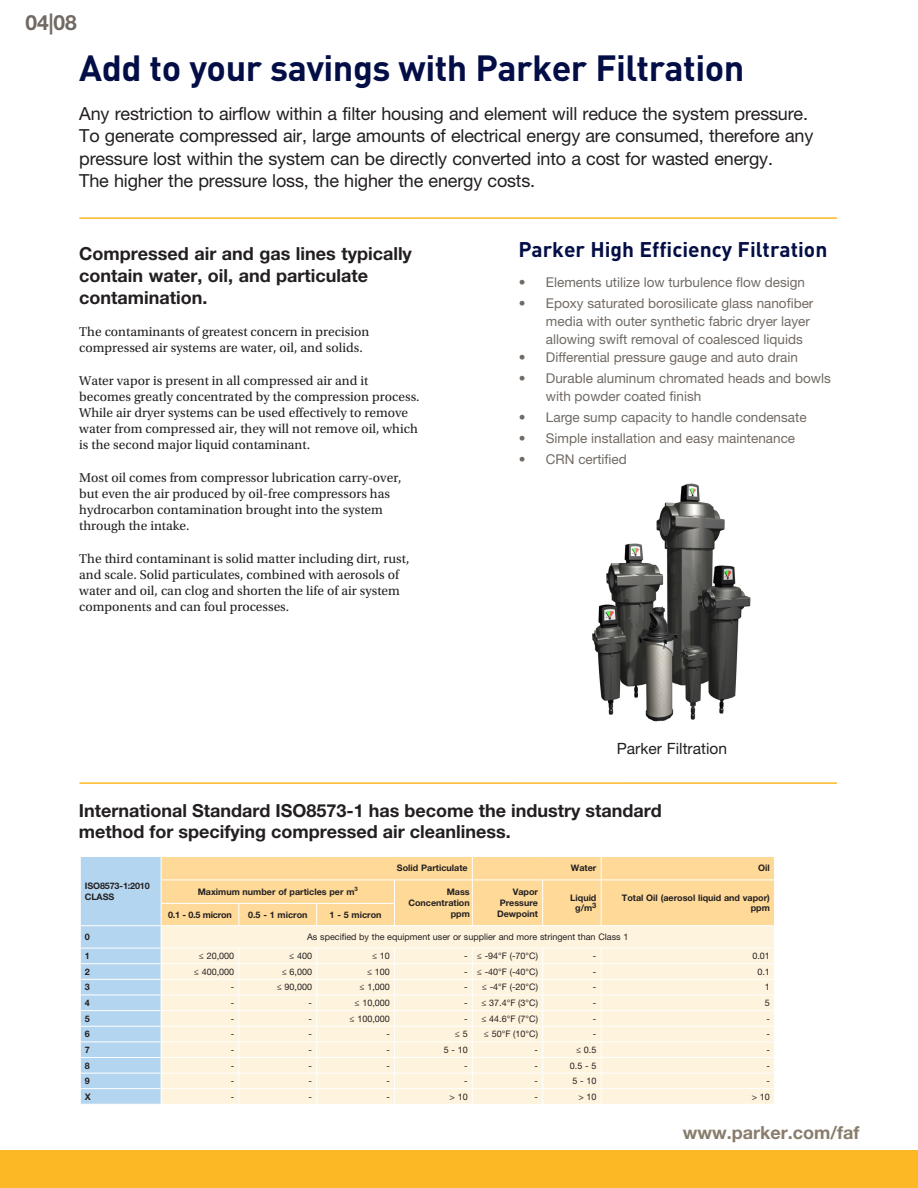
<style>
.page{position:relative;width:918px;height:1188px;background:#fff}
.page>*{position:absolute;margin:0;border:0;box-sizing:border-box;transform-origin:0 0}
.headline{font:700 36px "DINOT";letter-spacing:-.015em;color:#030e46}
.t1{font:700 21px "DINOT";color:#030e46}
.t2{font:700 21px "Helvetica Neue LT Std";color:#716963}
.sub_head{font:18px/22.5px "Helvetica Neue LT Std";letter-spacing:-.01em;color:#231f20}
.Normale{font:700 18px/21.6px "Helvetica Neue LT Std";color:#231f20}
.t3{font:700 18px "Helvetica Neue LT Std";color:#887d6c}
.t4{font:15.6px "Helvetica Neue LT Std";color:#231f20}
.Normale-2{font:13.5px/16.2px "Utopia Std";color:#231f20}
.t5{font:13.5px/18px "Helvetica Neue LT Std";color:#716963}
.t6{font:9px "Helvetica Neue LT Std";color:#231f20}
.t7{font:700 9px/10.8px "Helvetica Neue LT Std";color:#231f20}
</style>
<div class="page">
<div style="left:0;top:1150px;width:918px;height:38px;background:#fcb825"></div>
<hr style="left:79px;top:217px;width:758px;height:2px;background:#fcb825">
<hr style="left:79px;top:782px;width:758px;height:2px;background:#fcb825">
<svg style="left:80px;top:856px;width:695px;height:248px;background:#f5ead0"></svg>
<hr style="left:161px;top:925px;width:78px;height:1px;background:#fff">
<hr style="left:239px;top:925px;width:78px;height:1px;background:#fff">
<hr style="left:317px;top:925px;width:78px;height:1px;background:#fff">
<img style="left:592px;top:483px;width:159px;height:239px">
<p class="t2" style="left:25px;top:10px;width:53px">04|08</p>
<p class="headline" style="left:79px;top:44px;width:667px">Add to your savings with Parker Filtration</p>
<p class="sub_head" style="left:79px;top:102px;width:736px">Any restriction to airflow within a filter housing and element will reduce the system pressure.<br>To generate compressed air, large amounts of electrical energy are consumed, therefore any pressure lost within the system can be directly converted into a cost for wasted energy.<br>The higher the pressure loss, the higher the energy costs.</p>
<p class="Normale" style="left:79px;top:243px;width:334px">Compressed air and gas lines typically contain water, oil, and particulate contamination.</p>
<p class="Normale-2" style="left:79px;top:324px;width:292px">The contaminants of greatest concern in precision compressed air systems are water, oil, and solids.</p>
<p class="Normale-2" style="left:79px;top:372px;width:342px">Water vapor is present in all compressed air and it becomes greatly concentrated by the compression process.<br>While air dryer systems can be used effectively to remove water from compressed air, they will not remove oil, which is the second major liquid contaminant.</p>
<p class="Normale-2" style="left:79px;top:470px;width:324px">Most oil comes from compressor lubrication carry-over, but even the air produced by oil-free compressors has hydrocarbon contamination brought into the system through the intake.</p>
<p class="Normale-2" style="left:79px;top:551px;width:332px">The third contaminant is solid matter including dirt, rust, and scale. Solid particulates, combined with aerosols of water and oil, can clog and shorten the life of air system components and can foul processes.</p>
<p class="t1" style="left:518px;top:235px;width:311px">Parker High Efficiency Filtration</p>
<p class="t5" style="left:519px;top:273px;width:288px">• Elements utilize low turbulence flow design</p>
<p class="t5" style="left:519px;top:294px;width:296px">• Epoxy saturated borosilicate glass nanofiber</p>
<p class="t5" style="left:546px;top:312px;width:266px">media with outer synthetic fabric dryer layer allowing swift removal of coalesced liquids</p>
<p class="t5" style="left:519px;top:348px;width:281px">• Differential pressure gauge and auto drain</p>
<p class="t5" style="left:519px;top:369px;width:313px">• Durable aluminum chromated heads and bowls</p>
<p class="t5" style="left:546px;top:387px;width:157px">with powder coated finish</p>
<p class="t5" style="left:519px;top:408px;width:289px">• Large sump capacity to handle condensate</p>
<p class="t5" style="left:519px;top:429px;width:278px">• Simple installation and easy maintenance</p>
<p class="t5" style="left:519px;top:450px;width:109px">• CRN certified</p>
<p class="t4" style="left:617px;top:739px;width:112px">Parker Filtration</p>
<p class="Normale" style="left:79px;top:799px;width:585px">International Standard ISO8573-1 has become the industry standard method for specifying compressed air cleanliness.</p>
<p class="t7" style="left:85px;top:880px;width:66px">ISO8573-1:2010<br>CLASS</p>
<p class="t7" style="left:397px;top:863px;width:72px">Solid Particulate</p>
<p class="t7" style="left:571px;top:863px;width:27px">Water</p>
<p class="t7" style="left:758px;top:863px;width:13px">Oil</p>
<p class="t7" style="left:198px;top:886px;width:162px">Maximum number of particles per m<sup>3</sup></p>
<p class="t7" style="left:408px;top:886px;width:63px;text-align:right">Mass<br>Concentration</p>
<p class="t7" style="left:451px;top:908px;width:21px">ppm</p>
<p class="t7" style="left:168px;top:909px;width:65px">0.1 - 0.5 micron</p>
<p class="t7" style="left:248px;top:909px;width:61px">0.5 - 1 micron</p>
<p class="t7" style="left:330px;top:909px;width:53px">1 - 5 micron</p>
<p class="t7" style="left:497px;top:886px;width:42px;text-align:justify;text-indent:16px">Vapor Pressure Dewpoint</p>
<p class="t7" style="left:570px;top:892px;width:28px;text-align:center">Liquid g/m<sup>3</sup></p>
<p class="t7" style="left:622px;top:892px;width:150px">Total Oil (aerosol liquid and vapor)</p>
<p class="t7" style="left:751px;top:903px;width:21px">ppm</p>
<p class="t7" style="left:85px;top:931px;width:7px">0</p>
<p class="t6" style="left:307px;top:932px;width:323px">As specified by the equipment user or supplier and more stringent than Class 1</p>
<p class="t7" style="left:85px;top:950px;width:7px">1</p>
<p class="t6" style="left:199px;top:951px;width:37px">≤ 20,000</p>
<p class="t6" style="left:289px;top:951px;width:24px">≤ 400</p>
<p class="t6" style="left:372px;top:951px;width:19px">≤ 10</p>
<p class="t6" style="left:464px;top:951px;width:5px">-</p>
<p class="t6" style="left:477px;top:951px;width:63px">≤ -94°F (-70°C)</p>
<p class="t6" style="left:593px;top:951px;width:5px">-</p>
<p class="t6" style="left:752px;top:951px;width:19px">0.01</p>
<p class="t7" style="left:85px;top:966px;width:7px">2</p>
<p class="t6" style="left:194px;top:966px;width:42px">≤ 400,000</p>
<p class="t6" style="left:282px;top:966px;width:32px">≤ 6,000</p>
<p class="t6" style="left:367px;top:966px;width:24px">≤ 100</p>
<p class="t6" style="left:464px;top:966px;width:5px">-</p>
<p class="t6" style="left:477px;top:966px;width:63px">≤ -40°F (-40°C)</p>
<p class="t6" style="left:593px;top:966px;width:5px">-</p>
<p class="t6" style="left:757px;top:966px;width:14px">0.1</p>
<p class="t7" style="left:85px;top:982px;width:7px">3</p>
<p class="t6" style="left:231px;top:982px;width:5px">-</p>
<p class="t6" style="left:277px;top:982px;width:37px">≤ 90,000</p>
<p class="t6" style="left:360px;top:982px;width:32px">≤ 1,000</p>
<p class="t6" style="left:464px;top:982px;width:5px">-</p>
<p class="t6" style="left:482px;top:982px;width:58px">≤ -4°F (-20°C)</p>
<p class="t6" style="left:593px;top:982px;width:5px">-</p>
<p class="t6" style="left:765px;top:982px;width:7px">1</p>
<p class="t7" style="left:85px;top:997px;width:7px">4</p>
<p class="t6" style="left:231px;top:997px;width:5px">-</p>
<p class="t6" style="left:309px;top:997px;width:5px">-</p>
<p class="t6" style="left:355px;top:997px;width:37px">≤ 10,000</p>
<p class="t6" style="left:464px;top:997px;width:5px">-</p>
<p class="t6" style="left:481px;top:997px;width:58px">≤ 37.4°F (3°C)</p>
<p class="t6" style="left:593px;top:997px;width:5px">-</p>
<p class="t6" style="left:765px;top:997px;width:7px">5</p>
<p class="t7" style="left:85px;top:1013px;width:7px">5</p>
<p class="t6" style="left:231px;top:1013px;width:5px">-</p>
<p class="t6" style="left:309px;top:1013px;width:5px">-</p>
<p class="t6" style="left:350px;top:1013px;width:42px">≤ 100,000</p>
<p class="t6" style="left:464px;top:1013px;width:5px">-</p>
<p class="t6" style="left:481px;top:1013px;width:58px">≤ 44.6°F (7°C)</p>
<p class="t6" style="left:593px;top:1013px;width:5px">-</p>
<p class="t6" style="left:766px;top:1013px;width:5px">-</p>
<p class="t7" style="left:85px;top:1028px;width:7px">6</p>
<p class="t6" style="left:231px;top:1029px;width:5px">-</p>
<p class="t6" style="left:309px;top:1029px;width:5px">-</p>
<p class="t6" style="left:386px;top:1029px;width:5px">-</p>
<p class="t6" style="left:455px;top:1029px;width:14px">≤ 5</p>
<p class="t6" style="left:484px;top:1029px;width:56px">≤ 50°F (10°C)</p>
<p class="t6" style="left:593px;top:1029px;width:5px">-</p>
<p class="t6" style="left:766px;top:1029px;width:5px">-</p>
<p class="t7" style="left:85px;top:1044px;width:7px">7</p>
<p class="t6" style="left:231px;top:1044px;width:5px">-</p>
<p class="t6" style="left:309px;top:1044px;width:5px">-</p>
<p class="t6" style="left:386px;top:1044px;width:5px">-</p>
<p class="t6" style="left:444px;top:1044px;width:26px">5 - 10</p>
<p class="t6" style="left:535px;top:1044px;width:5px">-</p>
<p class="t6" style="left:576px;top:1044px;width:22px">≤ 0.5</p>
<p class="t6" style="left:766px;top:1044px;width:5px">-</p>
<p class="t7" style="left:85px;top:1060px;width:7px">8</p>
<p class="t6" style="left:231px;top:1060px;width:5px">-</p>
<p class="t6" style="left:309px;top:1060px;width:5px">-</p>
<p class="t6" style="left:386px;top:1060px;width:5px">-</p>
<p class="t6" style="left:464px;top:1060px;width:5px">-</p>
<p class="t6" style="left:535px;top:1060px;width:5px">-</p>
<p class="t6" style="left:570px;top:1060px;width:28px">0.5 - 5</p>
<p class="t6" style="left:766px;top:1060px;width:5px">-</p>
<p class="t7" style="left:85px;top:1075px;width:7px">9</p>
<p class="t6" style="left:231px;top:1076px;width:5px">-</p>
<p class="t6" style="left:309px;top:1076px;width:5px">-</p>
<p class="t6" style="left:386px;top:1076px;width:5px">-</p>
<p class="t6" style="left:464px;top:1076px;width:5px">-</p>
<p class="t6" style="left:535px;top:1076px;width:5px">-</p>
<p class="t6" style="left:572px;top:1076px;width:26px">5 - 10</p>
<p class="t6" style="left:766px;top:1076px;width:5px">-</p>
<p class="t7" style="left:85px;top:1091px;width:8px">X</p>
<p class="t6" style="left:231px;top:1091px;width:5px">-</p>
<p class="t6" style="left:309px;top:1091px;width:5px">-</p>
<p class="t6" style="left:386px;top:1091px;width:5px">-</p>
<p class="t6" style="left:450px;top:1091px;width:20px">&gt; 10</p>
<p class="t6" style="left:535px;top:1091px;width:5px">-</p>
<p class="t6" style="left:578px;top:1091px;width:20px">&gt; 10</p>
<p class="t6" style="left:752px;top:1091px;width:20px">&gt; 10</p>
<p class="t3" style="left:683px;top:1121px;width:178px">www.parker.com/faf</p>
</div>
